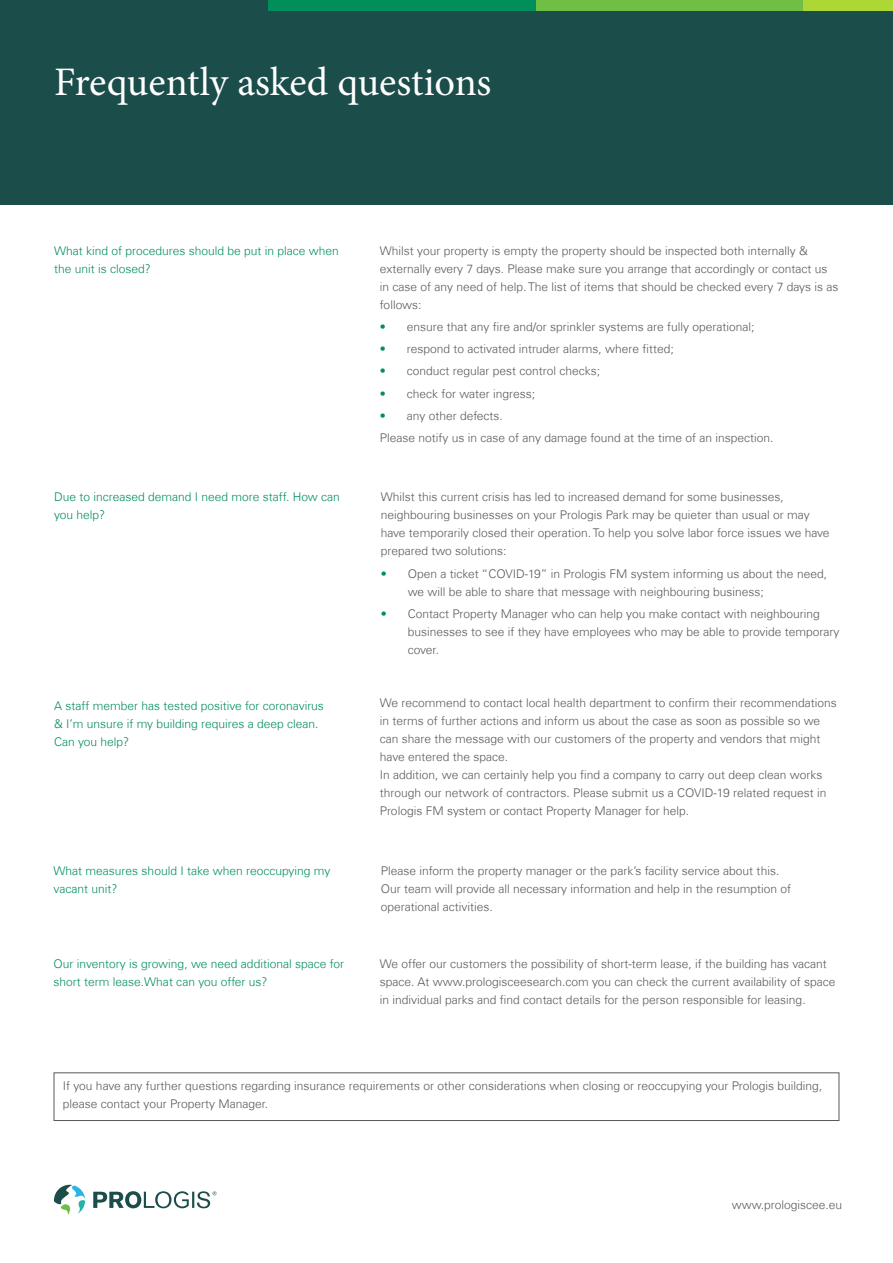
<style>
.page{position:relative;width:893px;height:1263px;background:#fff}
.page>*{position:absolute;margin:0;border:0;box-sizing:border-box;transform-origin:0 0}
.t1{font:40.5px "Minion Pro";letter-spacing:-.005em;color:#fff}
.t2{font:300 13.5px "Univers Com 45";color:#58585a}
.t3{font:300 12px/18px "Univers Com 45";color:#58595b}
.t4{font:300 12px/18px "Univers Com 45";color:#008e5b}
.t5{font:300 12px/18px "Univers Com 45";color:#58585a}
.t6{font:300 12px/18px "Univers Com 45";color:#008f5c}
.s1{color:#008e5b}
</style>
<div class="page">
<div style="left:0;top:0;width:893px;height:204px;background:#1b4d4a"></div>
<svg style="left:54px;top:1185px;width:31px;height:30px"></svg>
<svg style="left:93px;top:1191px;width:123px;height:17px"></svg>
<div style="left:268px;top:0;width:268px;height:10px;background:#008e5b"></div>
<div style="left:536px;top:0;width:268px;height:10px;background:#71be45"></div>
<div style="left:804px;top:0;width:89px;height:10px;background:#add735"></div>
<div style="left:54px;top:1072px;width:785px;height:49px;border:1px solid #58595b"></div>
<h1 class="t1" style="left:54px;top:55px;width:439px">Frequently asked questions</h1>
<p class="t4" style="left:54px;top:241px;width:286px">What kind of procedures should be put in place when the unit is closed?</p>
<p class="t3" style="left:380px;top:241px;width:460px">Whilst your property is empty the property should be inspected both internally &amp; externally every 7 days. Please make sure you arrange that accordingly or contact us in case of any need of help. The list of items that should be checked every 7 days is as follows:</p>
<p class="t3" style="left:380px;top:318px;width:376px"><span class="s1">•</span> ensure that any fire and/or sprinkler systems are fully operational;</p>
<p class="t3" style="left:380px;top:340px;width:296px"><span class="s1">•</span> respond to activated intruder alarms, where fitted;</p>
<p class="t3" style="left:380px;top:362px;width:222px"><span class="s1">•</span> conduct regular pest control checks;</p>
<p class="t3" style="left:380px;top:384px;width:157px"><span class="s1">•</span> check for water ingress;</p>
<p class="t3" style="left:380px;top:404px;width:395px;line-height:22.2px"><span class="s1">•</span> any other defects.<br>Please notify us in case of any damage found at the time of an inspection.</p>
<p class="t4" style="left:54px;top:488px;width:287px">Due to increased demand I need more staff. How can you help?</p>
<p class="t3" style="left:381px;top:488px;width:450px">Whilst this current crisis has led to increased demand for some businesses, neighbouring businesses on your Prologis Park may be quieter than usual or may have temporarily closed their operation. To help you solve labor force issues we have prepared two solutions:</p>
<p class="t3" style="left:408px;top:564px;width:421px;text-indent:-27px"><span class="s1">•</span> Open a ticket “COVID-19” in Prologis FM system informing us about the need, we will be able to share that message with neighbouring business;</p>
<p class="t3" style="left:408px;top:605px;width:433px;text-indent:-27px"><span class="s1">•</span> Contact Property Manager who can help you make contact with neighbouring businesses to see if they have employees who may be able to provide temporary cover.</p>
<p class="t4" style="left:54px;top:697px;width:271px">A staff member has tested positive for coronavirus &amp; I’m unsure if my building requires a deep clean.<br>Can you help?</p>
<p class="t3" style="left:380px;top:693px;width:459px">We recommend to contact local health department to confirm their recommendations in terms of further actions and inform us about the case as soon as possible so we can share the message with our customers of the property and vendors that might have entered the space.<br>In addition, we can certainly help you find a company to carry out deep clean works through our network of contractors. Please submit us a COVID-19 related request in Prologis FM system or contact Property Manager for help.</p>
<p class="t6" style="left:54px;top:862px;width:278px">What measures should I take when reoccupying my vacant unit?</p>
<p class="t3" style="left:381px;top:862px;width:412px">Please inform the property manager or the park’s facility service about this.<br>Our team will provide all necessary information and help in the resumption of operational activities.</p>
<p class="t6" style="left:54px;top:954px;width:292px">Our inventory is growing, we need additional space for short term lease.What can you offer us?</p>
<p class="t3" style="left:380px;top:954px;width:457px">We offer our customers the possibility of short-term lease, if the building has vacant space. At www.prologisceesearch.com you can check the current availability of space in individual parks and find contact details for the person responsible for leasing.</p>
<p class="t5" style="left:63px;top:1077px;width:761px">If you have any further questions regarding insurance requirements or other considerations when closing or reoccupying your Prologis building, please contact your Property Manager.</p>
<p class="t2" style="left:726px;top:1196px;width:115px">www.prologis.com</p>
<p class="t3" style="left:732px;top:1196px;width:112px">www.prologiscee.eu</p>
</div>
